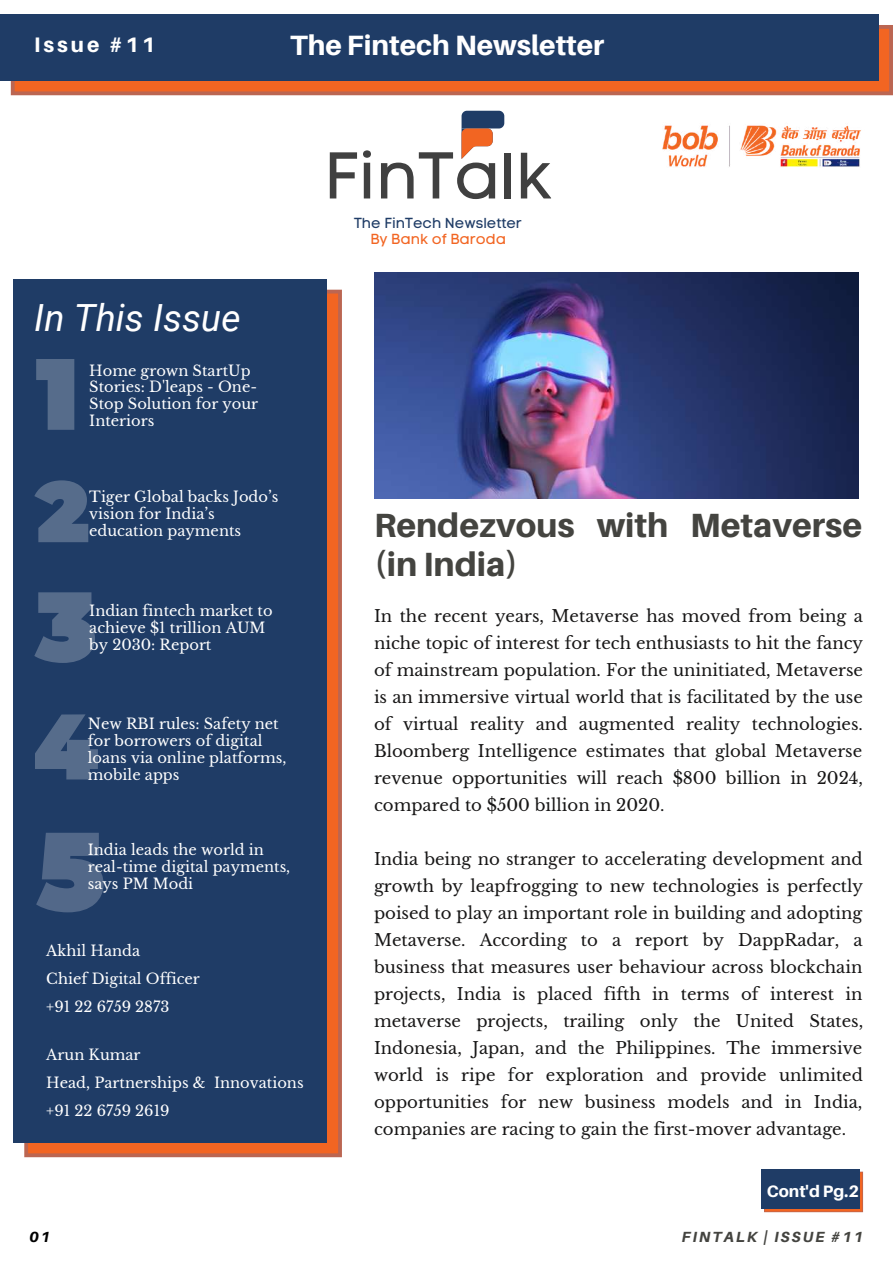
<style>
.page{position:relative;width:893px;height:1264px;background:#fff}
.page>*{position:absolute;margin:0;border:0;box-sizing:border-box;transform-origin:0 0}
.t1{font:65.25px "Code Pro Normal LC";color:#404040}
.t2{font:italic 37.5px "Roboto";color:#fff}
.t3{font:800 33.6px/38.2px "Aileron";color:#444440}
.t4{font:800 27.9px "Aileron";color:#fff}
.t5{font:800 21px "Aileron";letter-spacing:.14em;color:#fff}
.t6{font:16.5px/27px "Libre Baskerville";color:#171616;text-align:justify}
.t7{font:800 16.5px "Aileron";color:#fff}
.t8{font:italic 800 14.7px "Aileron";letter-spacing:.14em;color:#444440}
.t9{font:italic 800 14.7px "Aileron";color:#000}
.t10{font:14.55px/16.8px "Libre Baskerville";color:#fff}
.t11{font:14.4px "Code Pro Normal LC";color:#1f3c66}
.t12{font:14.4px "Code Pro Normal LC";color:#f26522}
</style>
<div class="page">
<svg style="left:24px;top:290px;width:318px;height:867px;background:#e06430"></svg>
<div style="left:14px;top:279px;width:313px;height:863px;background:#1f3c66"></div>
<svg style="left:36px;top:832px;width:68px;height:80px"></svg>
<svg style="left:36px;top:359px;width:38px;height:71px"></svg>
<svg style="left:34px;top:480px;width:54px;height:62px"></svg>
<svg style="left:34px;top:592px;width:61px;height:71px"></svg>
<svg style="left:35px;top:714px;width:63px;height:65px"></svg>
<svg style="left:11px;top:25px;width:881px;height:70px;background:#e2652e"></svg>
<div style="left:0;top:14px;width:878px;height:67px;background:#1f3c66"></div>
<svg style="left:764px;top:1171px;width:99px;height:41px"></svg>
<div style="left:761px;top:1169px;width:99px;height:40px;background:#1f3c66"></div>
<svg style="left:461px;top:111px;width:43px;height:48px"></svg>
<img style="left:662px;top:125px;width:199px;height:42px">
<img style="left:374px;top:272px;width:484px;height:226px">
<p class="t5" style="left:34px;top:32px;width:123px">Issue #11</p>
<h3 class="t4" style="left:290px;top:28px;width:316px">The Fintech Newsletter</h3>
<h2 class="t2" style="left:34px;top:296px;width:208px">In This Issue</h2>
<p class="t10" style="left:89px;top:362px;width:170px">Home grown StartUp<br>Stories: D'leaps - One-<br>Stop Solution for your<br>Interiors</p>
<p class="t10" style="left:89px;top:488px;width:191px">Tiger Global backs Jodo’s vision for India’s education payments</p>
<p class="t10" style="left:89px;top:602px;width:185px">Indian fintech market to achieve $1 trillion AUM by 2030: Report</p>
<p class="t10" style="left:88px;top:716px;width:200px">New RBI rules: Safety net for borrowers of digital loans via online platforms, mobile apps</p>
<p class="t10" style="left:88px;top:841px;width:204px">India leads the world in real-time digital payments, says PM Modi</p>
<p class="t10" style="left:46px;top:936px;width:155px;line-height:28px">Akhil Handa<br>Chief Digital Officer +91 22 6759 2873</p>
<p class="t10" style="left:46px;top:1040px;width:259px;line-height:28px">Arun Kumar<br>Head, Partnerships &amp; Innovations +91 22 6759 2619</p>
<h1 class="t1" style="left:324px;top:136px;width:229px">FinTalk</h1>
<p class="t11" style="left:354px;top:214px;width:169px">The FinTech Newsletter</p>
<p class="t12" style="left:370px;top:231px;width:137px">By Bank of Baroda</p>
<h3 class="t3" style="left:374px;top:506px;width:489px">Rendezvous with Metaverse (in India)</h3>
<p class="t6" style="left:374px;top:602px;width:490px">In the recent years, Metaverse has moved from being a niche topic of interest for tech enthusiasts to hit the fancy of mainstream population. For the uninitiated, Metaverse is an immersive virtual world that is facilitated by the use of virtual reality and augmented reality technologies.<br>Bloomberg Intelligence estimates that global Metaverse revenue opportunities will reach $800 billion in 2024, compared to $500 billion in 2020.</p>
<p class="t6" style="left:374px;top:845px;width:490px">India being no stranger to accelerating development and growth by leapfrogging to new technologies is perfectly poised to play an important role in building and adopting Metaverse. According to a report by DappRadar, a business that measures user behaviour across blockchain projects, India is placed fifth in terms of interest in metaverse projects, trailing only the United States, Indonesia, Japan, and the Philippines. The immersive world is ripe for exploration and provide unlimited opportunities for new business models and in India, companies are racing to gain the first-mover advantage.</p>
<p class="t7" style="left:766px;top:1180px;width:94px">Cont'd Pg.2</p>
<p class="t9" style="left:29px;top:1227px;width:22px">01</p>
<p class="t8" style="left:682px;top:1227px;width:183px">FINTALK | ISSUE #11</p>
</div>
